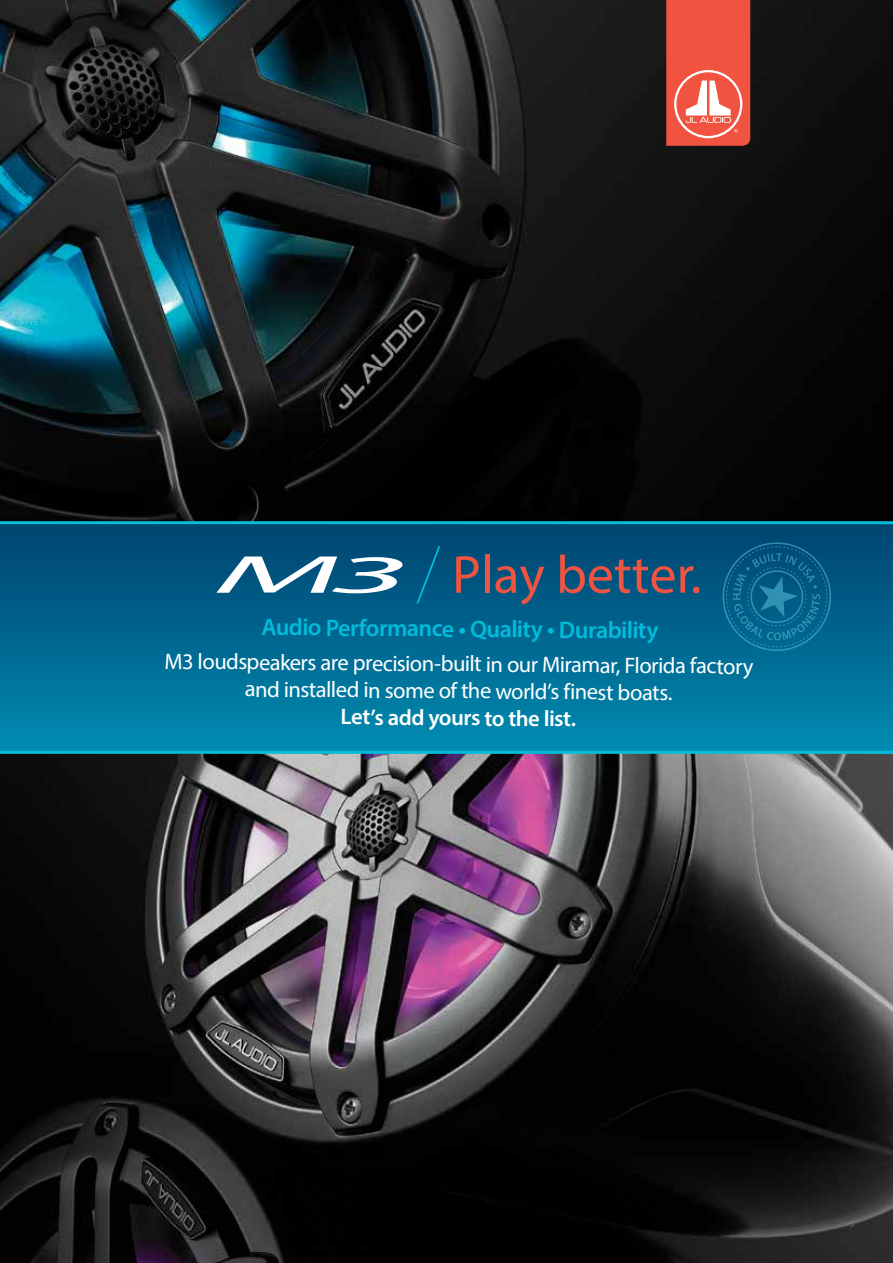
<style>
.page{position:relative;width:893px;height:1263px;background:#fff}
.page>*{position:absolute;margin:0;border:0;box-sizing:border-box;transform-origin:0 0}
.t1{font:53.85px "Myriad Pro";color:#f0533f}
.t2{font:600 24px "Myriad Pro";letter-spacing:-.035em;color:#00bcda}
.t3{font:22.5px/27px "Myriad Pro";color:#fff;text-align:center}
.t4{font:600 22.5px "Myriad Pro";color:#fff}
.t5{font:9px "Myriad Pro";color:#717275}
</style>
<div class="page">
<svg style="left:0;top:524px;width:893px;height:227px;background:#006991"></svg>
<img style="left:0;top:754px;width:893px;height:509px">
<img style="left:0;top:0;width:893px;height:521px">
<svg style="left:416px;top:546px;width:24px;height:57px"></svg>
<svg style="left:216px;top:556px;width:187px;height:37px"></svg>
<hr style="left:0;top:521px;width:893px;height:3px;background:#00bcda">
<hr style="left:0;top:751px;width:893px;height:3px;background:#00bcda">
<svg style="left:666px;top:0;width:84px;height:146px;background:#ef6453"></svg>
<svg style="left:717px;top:536px;width:120px;height:121px;background:#07628a"></svg>
<h1 class="t1" style="left:452px;top:541px;width:251px">Play better.</h1>
<p class="t2" style="left:261px;top:613px;width:398px">Audio Performance • Quality • Durability</p>
<p class="t3" style="left:165px;top:645px;width:590px;rotate:1deg">M3 loudspeakers are precision-built in our Miramar, Florida factory and installed in some of the world’s finest boats.</p>
<p class="t4" style="left:341px;top:701px;width:237px;rotate:1deg">Let’s add yours to the list.</p>
<p class="t5" style="left:849px;top:1218px;width:6px">5</p>
</div>
